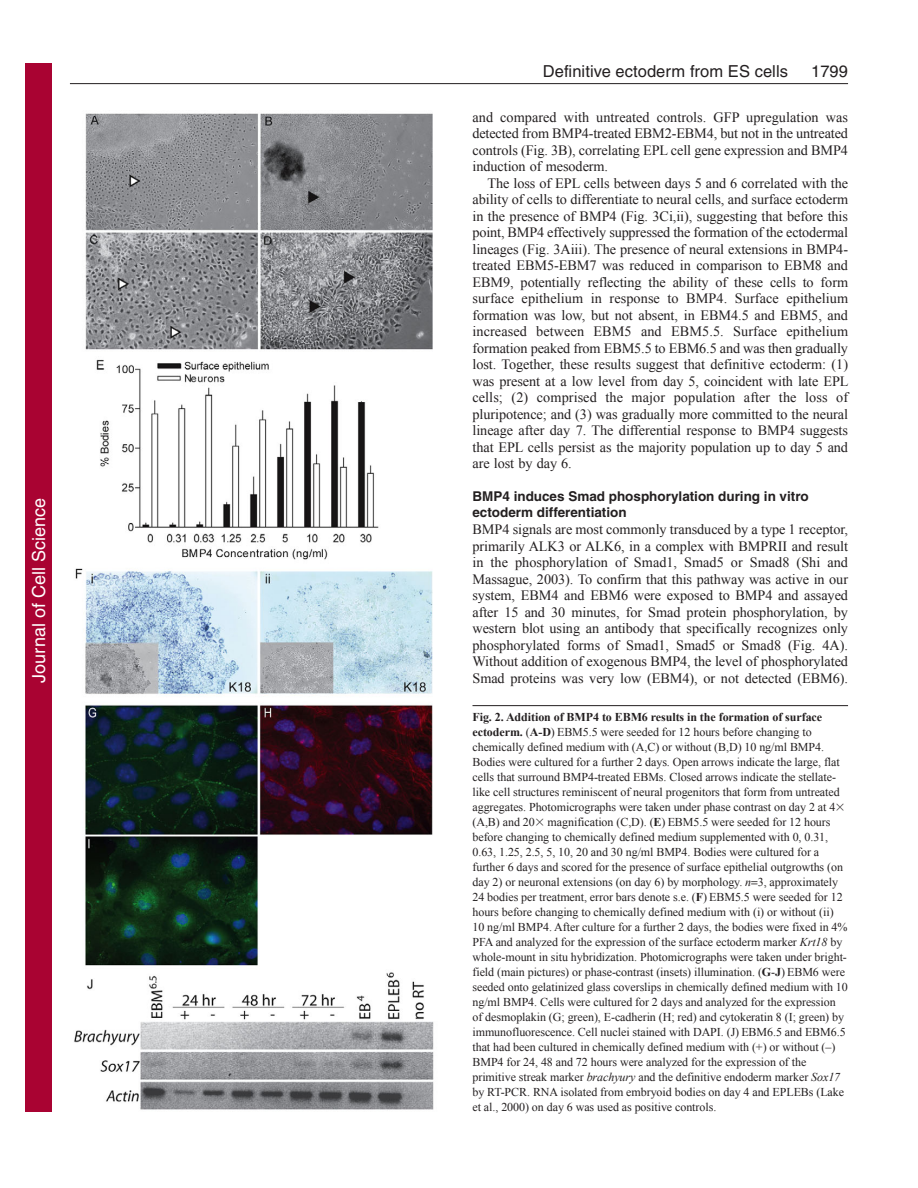
<style>
.page{position:relative;width:918px;height:1188px;background:#fff}
.page>*{position:absolute;margin:0;border:0;box-sizing:border-box;transform-origin:0 0}
.t1{font:18px "Helvetica";color:#fff}
.t2{font:16.5px "Helvetica";letter-spacing:.005em;color:#231f20}
.t3{font:14.25px/16.5px "Times New Roman";letter-spacing:-.005em;color:#231f20;text-align:justify}
.t4{font:700 13.5px/16.5px "Helvetica";color:#231f20}
.t5{font:12px/15px "Times New Roman";letter-spacing:-.005em;color:#231f20}
.s1{font-weight:700}
.s2{font-family:"Mathematical Pi One"}
.s3{font-style:italic}
</style>
<div class="page">
<hr style="left:70px;top:83px;width:778px;height:1px;background:#231f20">
<img style="left:74px;top:113px;width:360px;height:997px">
<hr style="left:472px;top:705px;width:376px;height:1px;background:#231f20">
<div style="left:26px;top:64px;width:26px;height:1048px;background:#a90332"></div>
<h1 class="t1" style="left:28px;top:683px;width:186px;rotate:-90deg">Journal of Cell Science</h1>
<h2 class="t2" style="left:543px;top:65px;width:247px">Definitive ectoderm from ES cells</h2>
<h2 class="t2" style="left:811px;top:65px;width:38px">1799</h2>
<p class="t3" style="left:472px;top:108px;width:377px">and compared with untreated controls. GFP upregulation was detected from BMP4-treated EBM2-EBM4, but not in the untreated controls (Fig. 3B), correlating EPL cell gene expression and BMP4 induction of mesoderm.</p>
<p class="t3" style="left:472px;top:174px;width:378px;text-indent:15px">The loss of EPL cells between days 5 and 6 correlated with the ability of cells to differentiate to neural cells, and surface ectoderm in the presence of BMP4 (Fig. 3Ci,ii), suggesting that before this point, BMP4 effectively suppressed the formation of the ectodermal lineages (Fig. 3Aiii). The presence of neural extensions in BMP4- treated EBM5-EBM7 was reduced in comparison to EBM8 and EBM9, potentially reflecting the ability of these cells to form surface epithelium in response to BMP4. Surface epithelium formation was low, but not absent, in EBM4.5 and EBM5, and increased between EBM5 and EBM5.5. Surface epithelium formation peaked from EBM5.5 to EBM6.5 and was then gradually lost. Together, these results suggest that definitive ectoderm: (1) was present at a low level from day 5, coincident with late EPL cells; (2) comprised the major population after the loss of pluripotence; and (3) was gradually more committed to the neural lineage after day 7. The differential response to BMP4 suggests that EPL cells persist as the majority population up to day 5 and are lost by day 6.</p>
<p class="t4" style="left:472px;top:489px;width:338px">BMP4 induces Smad phosphorylation during in vitro ectoderm differentiation</p>
<p class="t3" style="left:472px;top:521px;width:377px">BMP4 signals are most commonly transduced by a type 1 receptor, primarily ALK3 or ALK6, in a complex with BMPRII and result in the phosphorylation of Smad1, Smad5 or Smad8 (Shi and Massague, 2003). To confirm that this pathway was active in our system, EBM4 and EBM6 were exposed to BMP4 and assayed after 15 and 30 minutes, for Smad protein phosphorylation, by western blot using an antibody that specifically recognizes only phosphorylated forms of Smad1, Smad5 or Smad8 (Fig. 4A).<br>Without addition of exogenous BMP4, the level of phosphorylated Smad proteins was very low (EBM4), or not detected (EBM6).</p>
<p class="t5" style="left:472px;top:709px;width:377px"><span class="s1">Fig. 2. Addition of BMP4 to EBM6 results in the formation of surface ectoderm.</span> (<span class="s1">A-D</span>) EBM5.5 were seeded for 12 hours before changing to chemically defined medium with (A,C) or without (B,D) 10 ng/ml BMP4.<br>Bodies were cultured for a further 2 days. Open arrows indicate the large, flat cells that surround BMP4-treated EBMs. Closed arrows indicate the stellate&shy;like cell structures reminiscent of neural progenitors that form from untreated aggregates. Photomicrographs were taken under phase contrast on day 2 at 4<span class="s2">- </span>(A,B) and 20<span class="s2">-</span> magnification (C,D). (<span class="s1">E</span>) EBM5.5 were seeded for 12 hours before changing to chemically defined medium supplemented with 0, 0.31, 0.63, 1.25, 2.5, 5, 10, 20 and 30 ng/ml BMP4. Bodies were cultured for a further 6 days and scored for the presence of surface epithelial outgrowths (on day 2) or neuronal extensions (on day 6) by morphology. <span class="s3">n</span> 3, approximately 24 bodies per treatment, error bars denote s.e. (<span class="s1">F</span>) EBM5.5 were seeded for 12 hours before changing to chemically defined medium with (i) or without (ii)<br>10 ng/ml BMP4. After culture for a further 2 days, the bodies were fixed in 4% PFA and analyzed for the expression of the surface ectoderm marker <span class="s3">Krt18</span> by whole-mount in situ hybridization. Photomicrographs were taken under bright&shy;field (main pictures) or phase-contrast (insets) illumination. (<span class="s1">G</span>-<span class="s1">J</span>) EBM6 were seeded onto gelatinized glass coverslips in chemically defined medium with 10 ng/ml BMP4. Cells were cultured for 2 days and analyzed for the expression of desmoplakin (G; green), E-cadherin (H; red) and cytokeratin 8 (I; green) by immunofluorescence. Cell nuclei stained with DAPI. (J) EBM6.5 and EBM6.5 that had been cultured in chemically defined medium with (+) or without (–)<br>BMP4 for 24, 48 and 72 hours were analyzed for the expression of the primitive streak marker <span class="s3">brachyury</span> and the definitive endoderm marker <span class="s3">Sox17 </span>by RT-PCR. RNA isolated from embryoid bodies on day 4 and EPLEBs (Lake et al., 2000) on day 6 was used as positive controls.</p>
</div>
